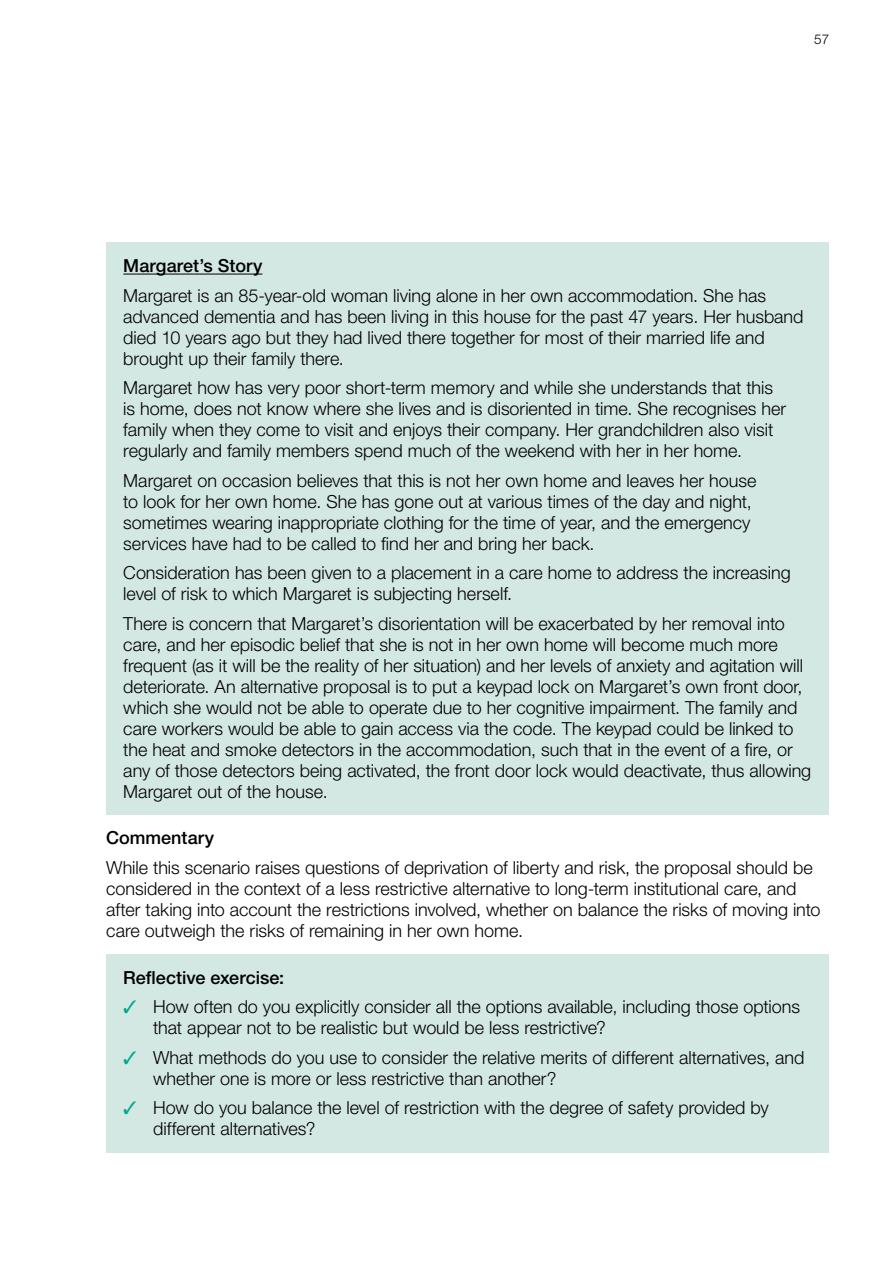
<style>
.page{position:relative;width:893px;height:1263px;background:#fff}
.page>*{position:absolute;margin:0;border:0;box-sizing:border-box;transform-origin:0 0}
.Body_No_Numbers{font:300 18px/21px "Helvetica Neue LT Std";color:#000}
.D_Heading{font:500 18px "Helvetica Neue LT Std";color:#000}
.t1{font:300 13.5px "Helvetica Neue LT Std";color:#000}
.s1{font-weight:500}
.s2{color:#00a98f}
</style>
<div class="page">
<div style="left:106px;top:242px;width:723px;height:573px;background:#d3e8e3"></div>
<hr style="left:123px;top:274px;width:139px;height:1px;background:#000">
<div style="left:106px;top:954px;width:723px;height:198px;background:#d3e8e3"></div>
<p class="t1" style="left:814px;top:31px;width:17px">57</p>
<p class="Body_No_Numbers" style="left:123px;top:251px;width:644px;line-height:29.5px"><span class="s1">Margaret’s Story<br></span>Margaret is an 85-year-old woman living alone in her own accommodation. She has</p>
<p class="Body_No_Numbers" style="left:123px;top:305px;width:682px">advanced dementia and has been living in this house for the past 47 years. Her husband died 10 years ago but they had lived there together for most of their married life and brought up their family there.</p>
<p class="Body_No_Numbers" style="left:123px;top:377px;width:664px">Margaret how has very poor short-term memory and while she understands that this is home, does not know where she lives and is disoriented in time. She recognises her family when they come to visit and enjoys their company. Her grandchildren also visit regularly and family members spend much of the weekend with her in her home.</p>
<p class="Body_No_Numbers" style="left:123px;top:469px;width:635px">Margaret on occasion believes that this is not her own home and leaves her house to look for her own home. She has gone out at various times of the day and night, sometimes wearing inappropriate clothing for the time of year, and the emergency services have had to be called to find her and bring her back.</p>
<p class="Body_No_Numbers" style="left:123px;top:562px;width:669px">Consideration has been given to a placement in a care home to address the increasing level of risk to which Margaret is subjecting herself.</p>
<p class="Body_No_Numbers" style="left:123px;top:613px;width:689px">There is concern that Margaret’s disorientation will be exacerbated by her removal into care, and her episodic belief that she is not in her own home will become much more frequent (as it will be the reality of her situation) and her levels of anxiety and agitation will deteriorate. An alternative proposal is to put a keypad lock on Margaret’s own front door, which she would not be able to operate due to her cognitive impairment. The family and care workers would be able to gain access via the code. The keypad could be linked to the heat and smoke detectors in the accommodation, such that in the event of a fire, or any of those detectors being activated, the front door lock would deactivate, thus allowing Margaret out of the house.</p>
<p class="D_Heading" style="left:106px;top:827px;width:109px">Commentary</p>
<p class="Body_No_Numbers" style="left:106px;top:857px;width:716px">While this scenario raises questions of deprivation of liberty and risk, the proposal should be considered in the context of a less restrictive alternative to long-term institutional care, and after taking into account the restrictions involved, whether on balance the risks of moving into care outweigh the risks of remaining in her own home.</p>
<p class="D_Heading" style="left:123px;top:966px;width:162px">Reflective exercise:</p>
<p class="Body_No_Numbers" style="left:153px;top:996px;width:648px;text-indent:-30px"><span class="s2">✓</span> How often do you explicitly consider all the options available, including those options that appear not to be realistic but would be less restrictive?</p>
<p class="Body_No_Numbers" style="left:153px;top:1046px;width:653px;text-indent:-30px"><span class="s2">✓</span> What methods do you use to consider the relative merits of different alternatives, and whether one is more or less restrictive than another?</p>
<p class="Body_No_Numbers" style="left:153px;top:1097px;width:617px;text-indent:-30px"><span class="s2">✓</span> How do you balance the level of restriction with the degree of safety provided by different alternatives?</p>
</div>
